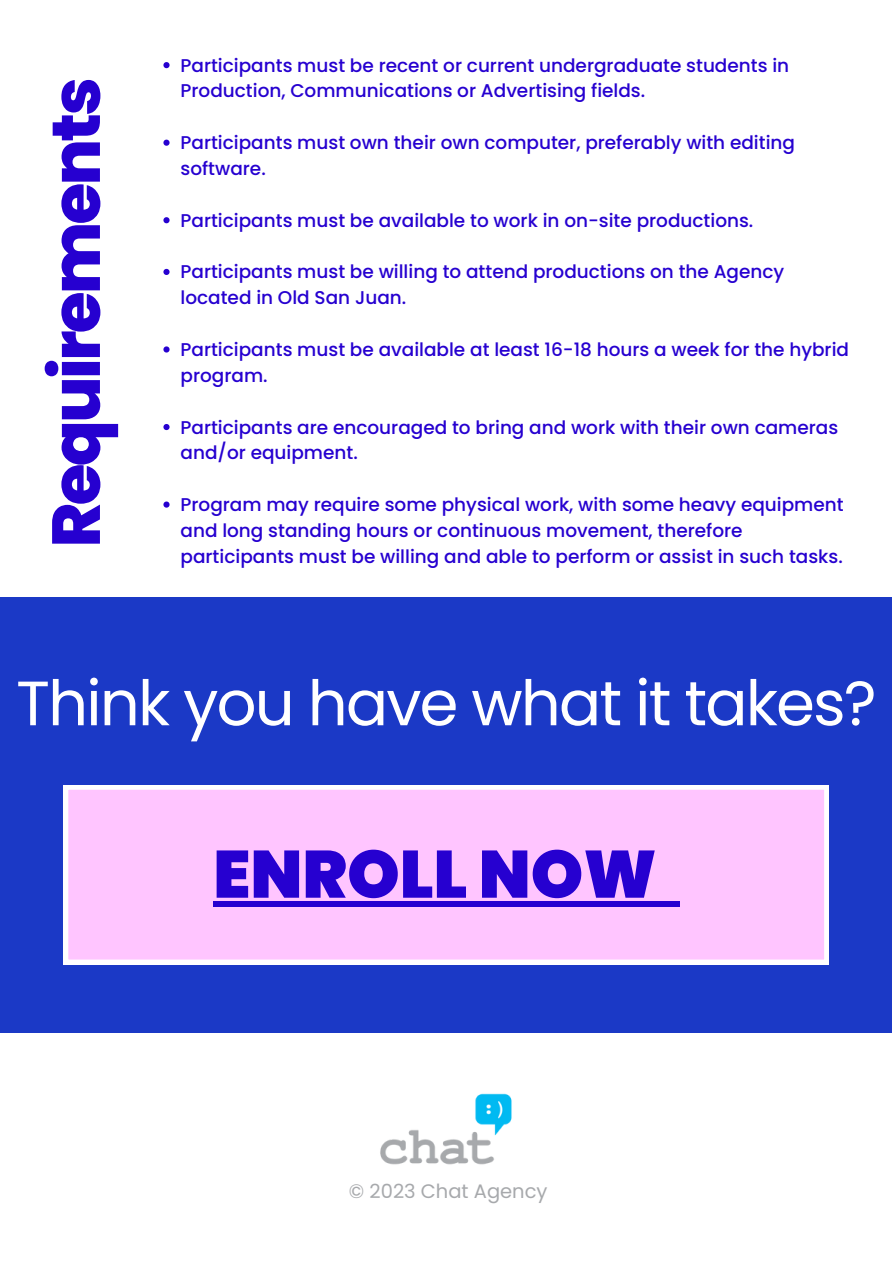
<style>
.page{position:relative;width:893px;height:1264px;background:#fff}
.page>*{position:absolute;margin:0;border:0;box-sizing:border-box;transform-origin:0 0}
.t1{font:800 67.8px "Poppins";letter-spacing:-.04em;color:#2600d0}
.t2{font:900 66.75px "Poppins";color:#2600d0}
.t3{font:62.55px "Poppins";letter-spacing:-.03em;color:#fff}
.t4{font:19.5px "Poppins";color:#a7a9ac}
.t5{font:500 18.45px/25.8px "Poppins";color:#2600d0}
</style>
<div class="page">
<div style="left:0;top:597px;width:891px;height:435px;background:#1b39c6"></div>
<svg style="left:64px;top:785px;width:764px;height:179px;background:#fec7fe"></svg>
<div style="left:213px;top:901px;width:443px;height:5px;background:#2600d0"></div>
<div style="left:656px;top:901px;width:23px;height:5px;background:#2600d0"></div>
<img style="left:380px;top:1093px;width:132px;height:72px">
<svg style="left:163px;top:62px;width:6px;height:6px"></svg>
<svg style="left:163px;top:140px;width:6px;height:6px"></svg>
<svg style="left:163px;top:217px;width:6px;height:6px"></svg>
<svg style="left:163px;top:269px;width:6px;height:6px"></svg>
<svg style="left:163px;top:346px;width:6px;height:6px"></svg>
<svg style="left:163px;top:424px;width:6px;height:6px"></svg>
<svg style="left:163px;top:501px;width:6px;height:6px"></svg>
<h1 class="t1" style="left:29px;top:547px;width:471px;rotate:-90deg">Requirements</h1>
<p class="t5" style="left:180px;top:52px;width:610px">Participants must be recent or current undergraduate students in<br>Production, Communications or Advertising fields.</p>
<p class="t5" style="left:180px;top:130px;width:616px">Participants must own their own computer, preferably with editing software.</p>
<p class="t5" style="left:180px;top:207px;width:574px">Participants must be available to work in on-site productions.</p>
<p class="t5" style="left:180px;top:259px;width:605px">Participants must be willing to attend productions on the Agency located in Old San Juan.</p>
<p class="t5" style="left:180px;top:336px;width:670px">Participants must be available at least 16-18 hours a week for the hybrid program.</p>
<p class="t5" style="left:180px;top:414px;width:659px">Participants are encouraged to bring and work with their own cameras and/or equipment.</p>
<p class="t5" style="left:180px;top:491px;width:664px">Program may require some physical work, with some heavy equipment and long standing hours or continuous movement, therefore participants must be willing and able to perform or assist in such tasks.</p>
<h3 class="t3" style="left:16px;top:659px;width:861px">Think you have what it takes?</h3>
<h2 class="t2" style="left:213px;top:827px;width:445px">ENROLL NOW</h2>
<p class="t4" style="left:349px;top:1177px;width:200px">© 2023 Chat Agency</p>
</div>
